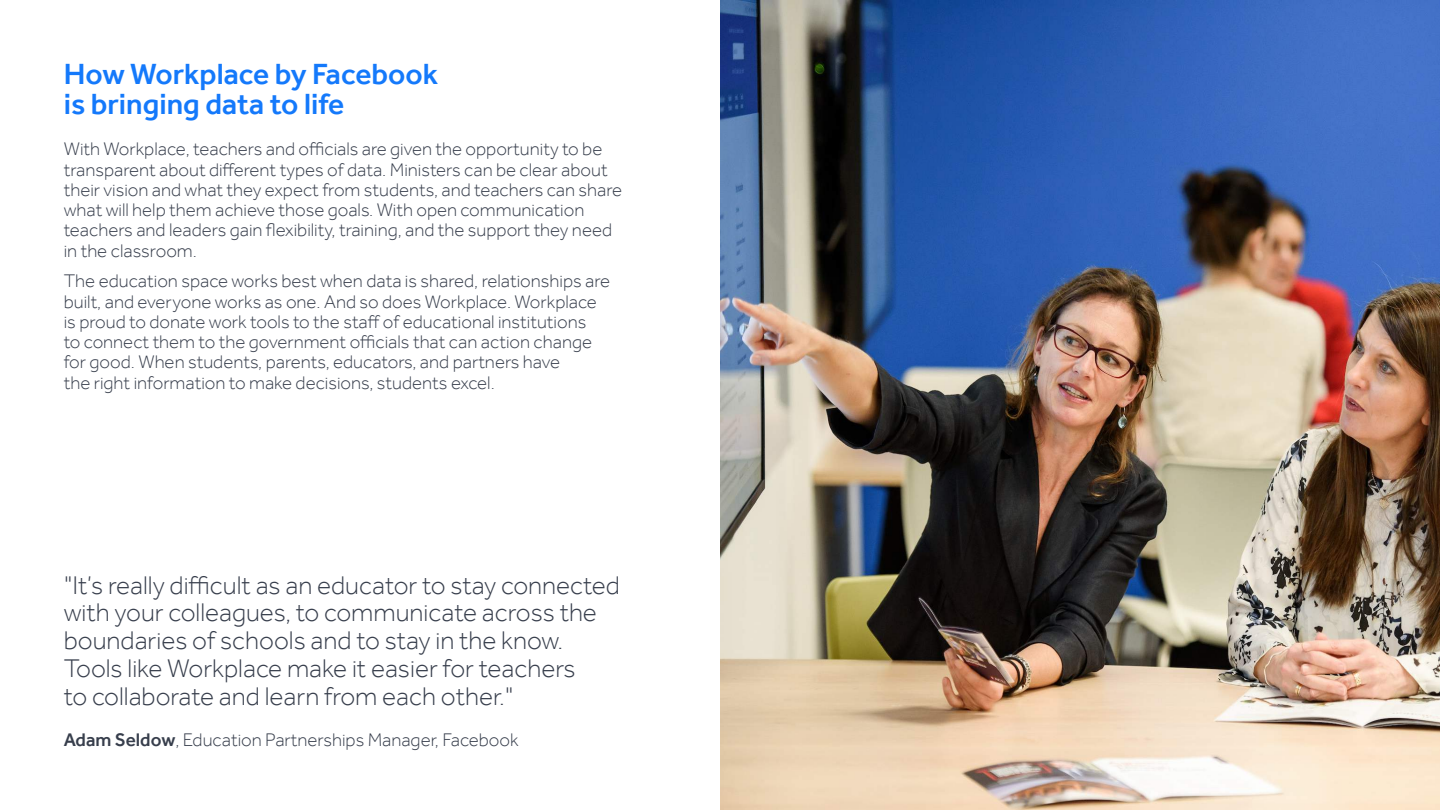
<style>
.page{position:relative;width:1440px;height:810px;background:#fff}
.page>*{position:absolute;margin:0;border:0;box-sizing:border-box;transform-origin:0 0}
.t1{font:500 30px/30px "Effra";color:#1479fb}
.t2{font:300 26.25px/27.8px "Effra";color:#373e4c}
.t3{font:300 18.75px/20.2px "Effra";color:#373e4c}
.s1{font-weight:500}
</style>
<div class="page">
<img style="left:720px;top:0;width:720px;height:810px">
<h1 class="t1" style="left:64px;top:58px;width:376px">How Workplace by Facebook is bringing data to life</h1>
<p class="t3" style="left:64px;top:139px;width:560px">With Workplace, teachers and officials are given the opportunity to be transparent about different types of data. Ministers can be clear about their vision and what they expect from students, and teachers can share what will help them achieve those goals. With open communication teachers and leaders gain flexibility, training, and the support they need in the classroom.</p>
<p class="t3" style="left:64px;top:271px;width:548px">The education space works best when data is shared, relationships are built, and everyone works as one. And so does Workplace. Workplace is proud to donate work tools to the staff of educational institutions<br>to connect them to the government officials that can action change for good. When students, parents, educators, and partners have<br>the right information to make decisions, students excel.</p>
<p class="t2" style="left:64px;top:571px;width:558px">"It’s really difficult as an educator to stay connected with your colleagues, to communicate across the boundaries of schools and to stay in the know.<br>Tools like Workplace make it easier for teachers<br>to collaborate and learn from each other."</p>
<p class="t3" style="left:64px;top:730px;width:456px"><span class="s1">Adam Seldow</span>, Education Partnerships Manager, Facebook</p>
</div>
